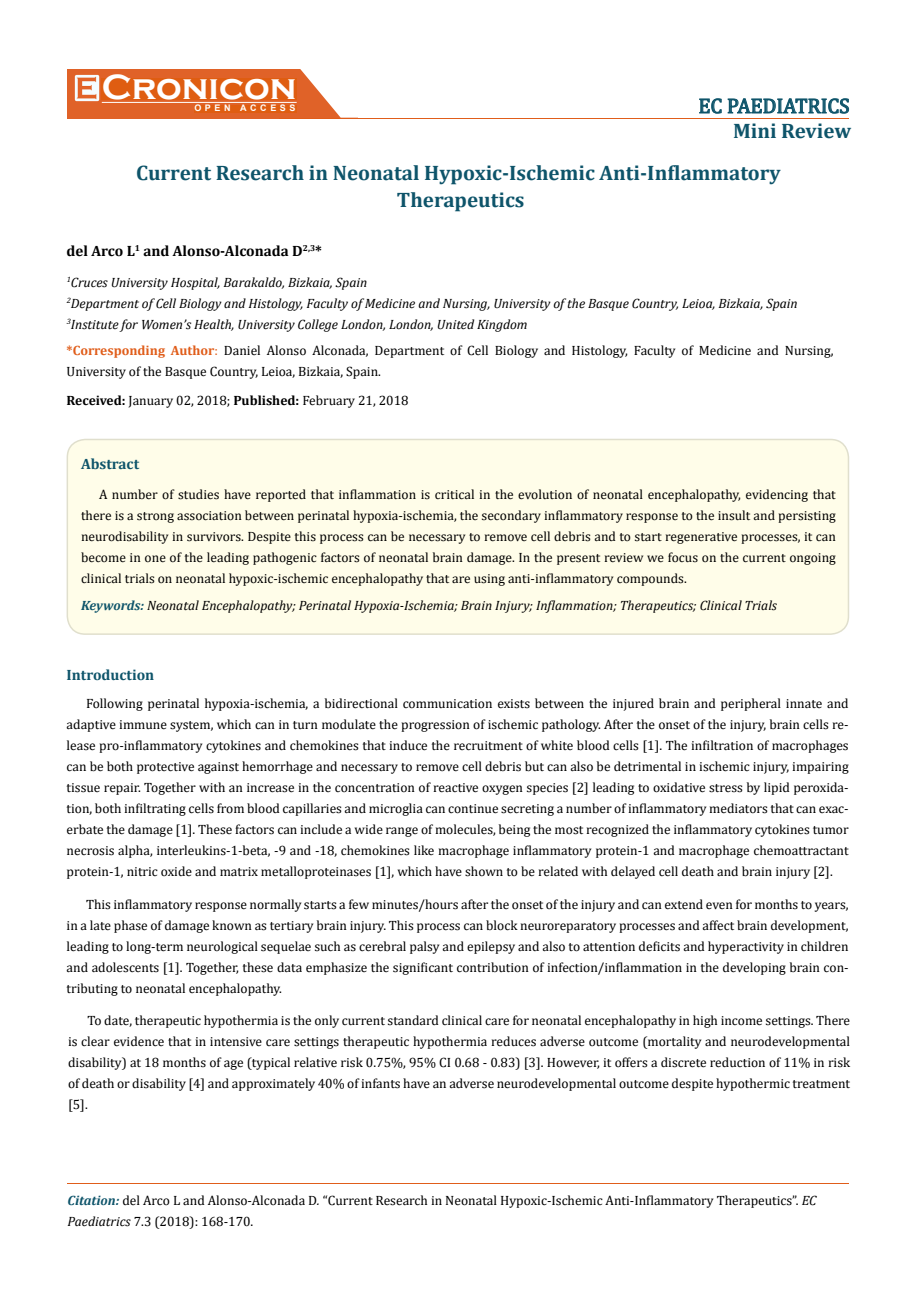
<style>
.page{position:relative;width:917px;height:1298px;background:#fff}
.page>*{position:absolute;margin:0;border:0;box-sizing:border-box;transform-origin:0 0}
.t1{font:700 36px "Copperplate Gothic";color:#fff}
.t2{font:700 21px/41.7px "Cambria";color:#0e546a}
.t3{font:21px "Cambria";color:#0e546a}
.t4{font:700 15px "Cambria";color:#000}
.t5{font:700 15px "Cambria";color:#0e546a}
.t6{font:13.5px/21px "Cambria";color:#000;text-align:justify}
.t7{font:italic 13.5px/21px "Cambria";color:#000}
.t8{font:700 9px "Arial";letter-spacing:.4em;color:#fff}
.s1{font-weight:700;color:#e05d1a}
.s2{color:#e05d1a}
.s3{font-weight:700}
.s4{font-weight:700;color:#0e546a}
.s5{font-weight:700;font-style:italic;color:#0e546a}
.s6{font-style:italic}
</style>
<div class="page">
<div style="left:67px;top:70px;width:290px;height:49px;background:#e06228"></div>
<svg style="left:300px;top:69px;width:58px;height:49px"></svg>
<img style="left:75px;top:75px;width:24px;height:26px">
<div style="left:102px;top:79px;width:195px;height:21px;background:#df5d11"></div>
<div style="left:194px;top:105px;width:103px;height:7px;background:#df5d11"></div>
<svg style="left:699px;top:98px;width:150px;height:16px"></svg>
<hr style="left:102px;top:102px;width:194px;height:1px;background:#fff">
<hr style="left:279px;top:118px;width:569px;height:1px;background:#e05d1a">
<div style="left:67px;top:439px;width:781px;height:195px;background:#fffde9;border-radius:18px"></div>
<div style="left:67px;top:439px;width:782px;height:196px;border:2px solid #e0dfcd;border-radius:18px"></div>
<h1 class="t1" style="left:102px;top:68px;width:196px">Cronicon</h1>
<p class="t8" style="left:194px;top:102px;width:103px">OPEN ACCESS</p>
<h2 class="t3" style="left:698px;top:93px;width:153px">EC PAEDIATRICS</h2>
<h2 class="t2" style="left:136px;top:109px;width:716px;text-indent:596px">Mini Review<br>Current Research in Neonatal Hypoxic-Ischemic Anti-Inflammatory</h2>
<h2 class="t2" style="left:397px;top:178px;width:129px">Therapeutics</h2>
<p class="t4" style="left:67px;top:240px;width:257px">del Arco L<sup>1</sup> and Alonso-Alconada D<sup>2,3</sup>*</p>
<p class="t7" style="left:67px;top:271px;width:732px"><sup>1</sup>Cruces University Hospital, Barakaldo, Bizkaia, Spain<br><sup>2</sup>Department of Cell Biology and Histology, Faculty of Medicine and Nursing, University of the Basque Country, Leioa, Bizkaia, Spain<br><sup>3</sup>Institute for Women’s Health, University College London, London, United Kingdom</p>
<p class="t6" style="left:67px;top:340px;width:768px"><span class="s1">*Corresponding Author</span><span class="s2">:</span> Daniel Alonso Alconada, Department of Cell Biology and Histology, Faculty of Medicine and Nursing,<br>University of the Basque Country, Leioa, Bizkaia, Spain.</p>
<p class="t6" style="left:67px;top:389px;width:343px"><span class="s3">Received:</span> January 02, 2018; <span class="s3">Published:</span> February 21, 2018</p>
<p class="t5" style="left:81px;top:453px;width:60px">Abstract</p>
<p class="t6" style="left:81px;top:483px;width:756px;text-indent:18px">A number of studies have reported that inflammation is critical in the evolution of neonatal encephalopathy, evidencing that there is a strong association between perinatal hypoxia-ischemia, the secondary inflammatory response to the insult and persisting neurodisability in survivors. Despite this process can be necessary to remove cell debris and to start regenerative processes, it can become in one of the leading pathogenic factors of neonatal brain damage. In the present review we focus on the current ongoing clinical trials on neonatal hypoxic-ischemic encephalopathy that are using anti-inflammatory compounds.</p>
<p class="t7" style="left:81px;top:594px;width:697px"><span class="s4">Keywords:</span> Neonatal Encephalopathy; Perinatal Hypoxia-Ischemia; Brain Injury; Inflammation; Therapeutics; Clinical Trials</p>
<p class="t5" style="left:67px;top:664px;width:89px">Introduction</p>
<p class="t6" style="left:67px;top:693px;width:783px;text-indent:19px">Following perinatal hypoxia-ischemia, a bidirectional communication exists between the injured brain and peripheral innate and adaptive immune system, which can in turn modulate the progression of ischemic pathology. After the onset of the injury, brain cells re&shy;lease pro-inflammatory cytokines and chemokines that induce the recruitment of white blood cells [1]. The infiltration of macrophages can be both protective against hemorrhage and necessary to remove cell debris but can also be detrimental in ischemic injury, impairing tissue repair. Together with an increase in the concentration of reactive oxygen species [2] leading to oxidative stress by lipid peroxida&shy;tion, both infiltrating cells from blood capillaries and microglia can continue secreting a number of inflammatory mediators that can exac&shy;erbate the damage [1]. These factors can include a wide range of molecules, being the most recognized the inflammatory cytokines tumor necrosis alpha, interleukins-1-beta, -9 and -18, chemokines like macrophage inflammatory protein-1 and macrophage chemoattractant protein-1, nitric oxide and matrix metalloproteinases [1], which have shown to be related with delayed cell death and brain injury [2].</p>
<p class="t6" style="left:67px;top:893px;width:783px;text-indent:19px">This inflammatory response normally starts a few minutes/hours after the onset of the injury and can extend even for months to years, in a late phase of damage known as tertiary brain injury. This process can block neuroreparatory processes and affect brain development, leading to long-term neurological sequelae such as cerebral palsy and epilepsy and also to attention deficits and hyperactivity in children and adolescents [1]. Together, these data emphasize the significant contribution of infection/inflammation in the developing brain con&shy;tributing to neonatal encephalopathy.</p>
<p class="t6" style="left:68px;top:1010px;width:783px;text-indent:19px">To date, therapeutic hypothermia is the only current standard clinical care for neonatal encephalopathy in high income settings. There is clear evidence that in intensive care settings therapeutic hypothermia reduces adverse outcome (mortality and neurodevelopmental disability) at 18 months of age (typical relative risk 0.75%, 95% CI 0.68 - 0.83) [3]. However, it offers a discrete reduction of 11% in risk of death or disability [4] and approximately 40% of infants have an adverse neurodevelopmental outcome despite hypothermic treatment [5].</p>
<p class="t6" style="left:68px;top:1189px;width:750px"><span class="s5">Citation:</span> del Arco L and Alonso-Alconada D<span class="s6">.</span> “Current Research in Neonatal Hypoxic-Ischemic Anti-Inflammatory Therapeutics”. <span class="s6">EC<br>Paediatrics</span> 7.3 (2018): 168-170.</p>
</div>
